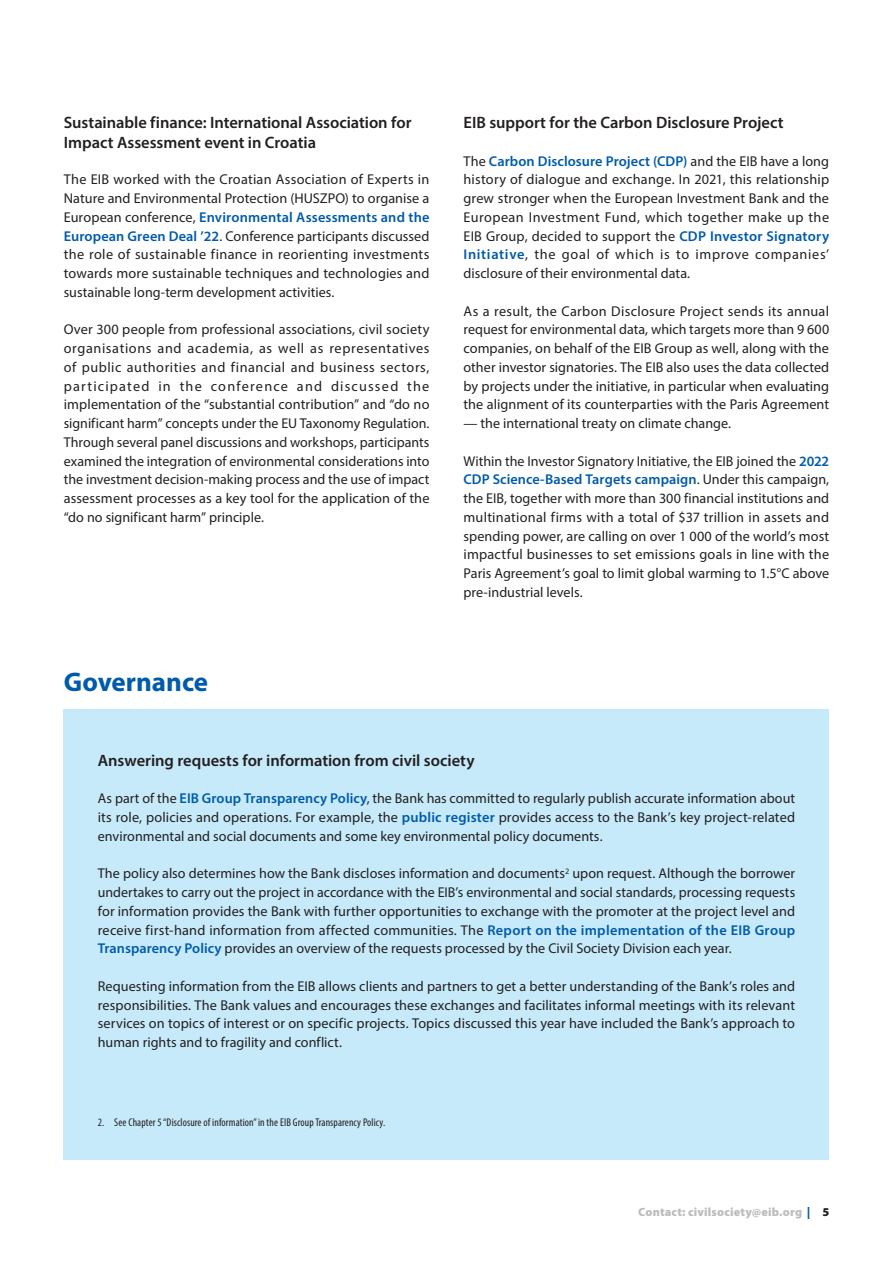
<style>
.page{position:relative;width:893px;height:1263px;background:#fff}
.page>*{position:absolute;margin:0;border:0;box-sizing:border-box;transform-origin:0 0}
.Titre{font:700 27px "Myriad Pro";color:#015bab}
.Sous-titre{font:600 16.5px/19.8px "Myriad Pro";color:#231f20}
.Texte_courant{font:14.25px/18.8px "Myriad Pro";letter-spacing:.005em;color:#231f20;text-align:justify}
.t1{font:900 12px "Myriad Pro";letter-spacing:.015em;color:#bcbdc0}
.Footnote{font:condensed 11.25px "Myriad Pro";letter-spacing:.01em;color:#231f20}
.s1{font-weight:600;color:#015bab}
.s2{color:#015bab}
.s3{color:#231f20}
</style>
<div class="page">
<div style="left:64px;top:709px;width:765px;height:450px;background:#c6eafa"></div>
<p class="Sous-titre" style="left:64px;top:112px;width:349px">Sustainable finance: International Association for<br>Impact Assessment event in Croatia</p>
<p class="Texte_courant" style="left:64px;top:170px;width:367px">The EIB worked with the Croatian Association of Experts in Nature and Environmental Protection (HUSZPO) to organise a European conference, <span class="s1">Environmental Assessments and the European Green Deal ’22</span>. Conference participants discussed the role of sustainable finance in reorienting investments towards more sustainable techniques and technologies and sustainable long-term development activities.</p>
<p class="Texte_courant" style="left:64px;top:320px;width:367px">Over 300 people from professional associations, civil society organisations and academia, as well as representatives of public authorities and financial and business sectors, participated in the conference and discussed the implementation of the “substantial contribution” and “do no significant harm” concepts under the EU Taxonomy Regulation.<br>Through several panel discussions and workshops, participants examined the integration of environmental considerations into the investment decision-making process and the use of impact assessment processes as a key tool for the application of the “do no significant harm” principle.</p>
<p class="Titre" style="left:64px;top:664px;width:146px">Governance</p>
<p class="Sous-titre" style="left:463px;top:112px;width:322px">EIB support for the Carbon Disclosure Project</p>
<p class="Texte_courant" style="left:463px;top:151px;width:367px">The <span class="s1">Carbon Disclosure Project (CDP)</span> and the EIB have a long history of dialogue and exchange. In 2021, this relationship grew stronger when the European Investment Bank and the European Investment Fund, which together make up the EIB Group, decided to support the <span class="s1">CDP Investor Signatory Initiative</span>, the goal of which is to improve companies’ disclosure of their environmental data.</p>
<p class="Texte_courant" style="left:463px;top:301px;width:367px">As a result, the Carbon Disclosure Project sends its annual request for environmental data, which targets more than 9 600 companies, on behalf of the EIB Group as well, along with the other investor signatories. The EIB also uses the data collected by projects under the initiative, in particular when evaluating the alignment of its counterparties with the Paris Agreement</p>
<p class="Texte_courant" style="left:463px;top:414px;width:269px">— the international treaty on climate change.</p>
<p class="Texte_courant" style="left:463px;top:451px;width:367px">Within the Investor Signatory Initiative, the EIB joined the <span class="s1">2022<br>CDP Science-Based Targets campaign</span>. Under this campaign, the EIB, together with more than 300 financial institutions and multinational firms with a total of $37 trillion in assets and spending power, are calling on over 1 000 of the world’s most impactful businesses to set emissions goals in line with the Paris Agreement’s goal to limit global warming to 1.5°C above pre-industrial levels.</p>
<p class="Sous-titre" style="left:98px;top:750px;width:378px">Answering requests for information from civil society</p>
<p class="Texte_courant" style="left:98px;top:789px;width:699px">As part of the <span class="s1">EIB Group Transparency Policy</span>, the Bank has committed to regularly publish accurate information about its role, policies and operations. For example, the <span class="s1">public register</span> provides access to the Bank’s key project-related environmental and social documents and some key environmental policy documents.</p>
<p class="Texte_courant" style="left:98px;top:864px;width:699px">The policy also determines how the Bank discloses information and documents<sup>2</sup> upon request. Although the borrower undertakes to carry out the project in accordance with the EIB’s environmental and social standards, processing requests for information provides the Bank with further opportunities to exchange with the promoter at the project level and receive first-hand information from affected communities. The <span class="s1">Report on the implementation of the EIB Group Transparency Policy</span> provides an overview of the requests processed by the Civil Society Division each year.</p>
<p class="Texte_courant" style="left:98px;top:976px;width:699px">Requesting information from the EIB allows clients and partners to get a better understanding of the Bank’s roles and responsibilities. The Bank values and encourages these exchanges and facilitates informal meetings with its relevant services on topics of interest or on specific projects. Topics discussed this year have included the Bank’s approach to human rights and to fragility and conflict.</p>
<p class="Footnote" style="left:98px;top:1115px;width:289px">2. See Chapter 5 “Disclosure of information” in the EIB Group Transparency Policy.</p>
<p class="t1" style="left:638px;top:1204px;width:192px">Contact: civilsociety@eib.org <span class="s2">|</span> <span class="s3">5</span></p>
</div>
